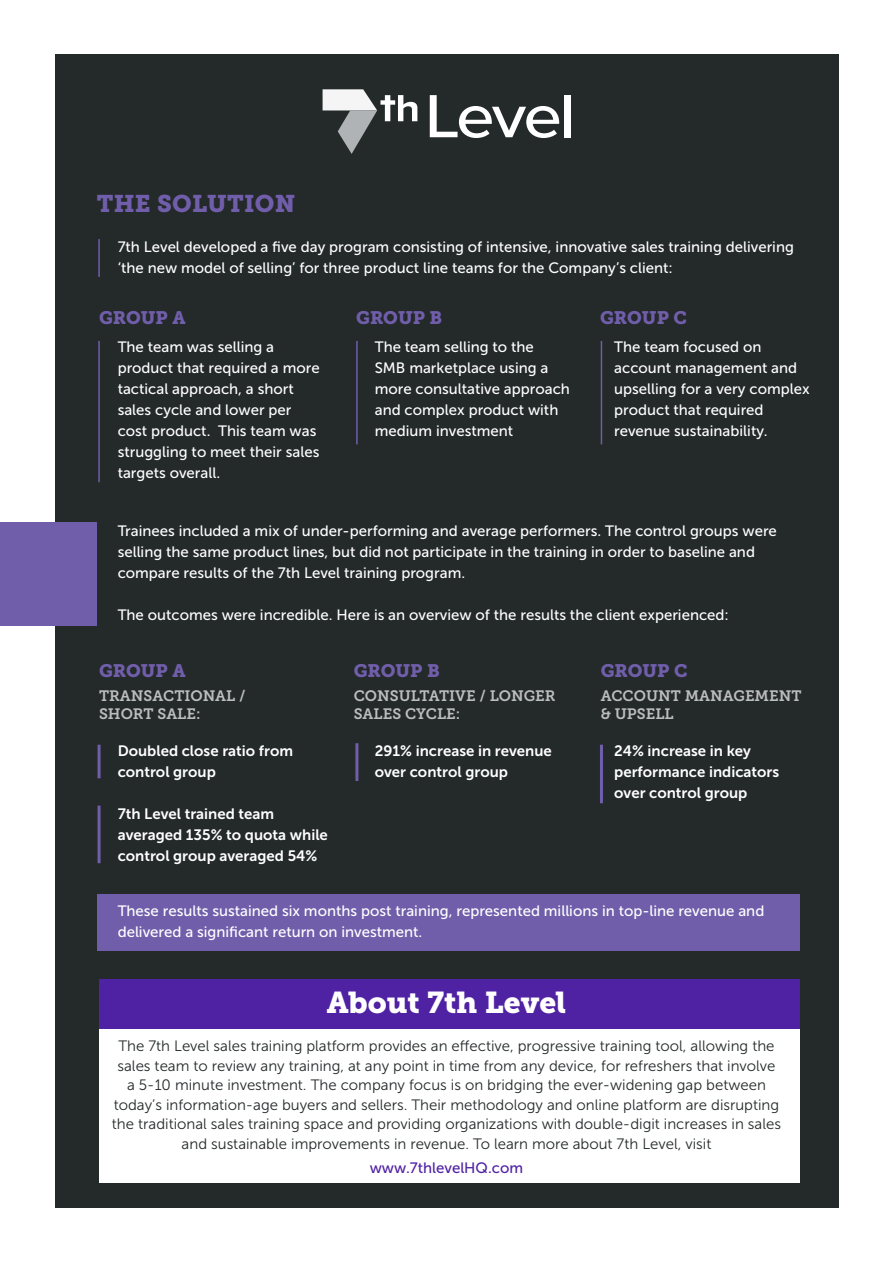
<style>
.page{position:relative;width:893px;height:1263px;background:#fff}
.page>*{position:absolute;margin:0;border:0;box-sizing:border-box;transform-origin:0 0}
.Big_Heading{font:30px "Museo Slab 900";color:#fff}
.t1{font:24px "Museo Slab 900";letter-spacing:.01em;color:#705eab}
.t2{font:18px "Museo Slab 900";color:#705eab}
.Body_Text{font:15px/21px "Museo Sans 500";color:#fff}
._11pt_Bold{font:15px/19.5px "Museo Sans 300";color:#242929;text-align:center}
.Body_Text-2{font:15px/21px "Museo Sans 700";color:#fff}
.t3{font:15px/18px "Museo Slab 700";color:#bcbdc0}
._11pt_Bold-2{font:15px "Museo Sans 500";color:#4f21a3}
</style>
<div class="page">
<div style="left:55px;top:55px;width:783px;height:1153px;background:#242929"></div>
<div style="left:99px;top:979px;width:701px;height:50px;background:#4f21a3"></div>
<div style="left:99px;top:1029px;width:701px;height:154px;background:#fff"></div>
<svg style="left:430px;top:95px;width:129px;height:43px"></svg>
<div style="left:564px;top:95px;width:6px;height:42px;background:#fff"></div>
<svg style="left:323px;top:89px;width:94px;height:65px"></svg>
<hr style="left:98px;top:239px;width:2px;height:38px;background:#705eab">
<hr style="left:98px;top:341px;width:2px;height:141px;background:#705eab">
<hr style="left:98px;top:745px;width:3px;height:33px;background:#705eab">
<hr style="left:98px;top:806px;width:3px;height:57px;background:#705eab">
<hr style="left:356px;top:341px;width:2px;height:103px;background:#705eab">
<hr style="left:355px;top:743px;width:3px;height:38px;background:#705eab">
<hr style="left:601px;top:341px;width:1px;height:103px;background:#705eab">
<hr style="left:600px;top:745px;width:3px;height:58px;background:#705eab">
<div style="left:0;top:522px;width:97px;height:104px;background:#705eab"></div>
<div style="left:97px;top:894px;width:703px;height:57px;background:#705eab"></div>
<p class="t1" style="left:97px;top:189px;width:200px">THE SOLUTION</p>
<p class="Body_Text" style="left:118px;top:236px;width:678px">7th Level developed a five day program consisting of intensive, innovative sales training delivering ‘the new model of selling’ for three product line teams for the Company’s client:</p>
<p class="t2" style="left:99px;top:308px;width:88px">GROUP A</p>
<p class="Body_Text" style="left:118px;top:337px;width:204px">The team was selling a product that required a more tactical approach, a short sales cycle and lower per cost product. This team was struggling to meet their sales targets overall.</p>
<p class="t2" style="left:356px;top:308px;width:88px">GROUP B</p>
<p class="t2" style="left:600px;top:308px;width:88px">GROUP C</p>
<p class="Body_Text" style="left:375px;top:337px;width:197px">The team selling to the<br>SMB marketplace using a more consultative approach and complex product with medium investment</p>
<p class="Body_Text" style="left:614px;top:337px;width:197px">The team focused on account management and upselling for a very complex product that required revenue sustainability.</p>
<p class="Body_Text" style="left:118px;top:521px;width:661px">Trainees included a mix of under-performing and average performers. The control groups were selling the same product lines, but did not participate in the training in order to baseline and compare results of the 7th Level training program.</p>
<p class="Body_Text" style="left:118px;top:605px;width:613px">The outcomes were incredible. Here is an overview of the results the client experienced:</p>
<p class="t2" style="left:99px;top:660px;width:88px">GROUP A</p>
<p class="t3" style="left:99px;top:687px;width:148px">TRANSACTIONAL /<br>SHORT SALE:</p>
<p class="Body_Text-2" style="left:118px;top:740px;width:177px">Doubled close ratio from control group</p>
<p class="Body_Text-2" style="left:118px;top:803px;width:212px">7th Level trained team averaged 135% to quota while control group averaged 54%</p>
<p class="t2" style="left:354px;top:660px;width:88px">GROUP B</p>
<p class="t3" style="left:354px;top:687px;width:203px">CONSULTATIVE / LONGER<br>SALES CYCLE:</p>
<p class="Body_Text-2" style="left:375px;top:740px;width:179px">291% increase in revenue over control group</p>
<p class="t2" style="left:601px;top:660px;width:88px">GROUP C</p>
<p class="t3" style="left:601px;top:687px;width:202px">ACCOUNT MANAGEMENT</p>
<p class="t3" style="left:601px;top:705px;width:75px">&amp; UPSELL</p>
<p class="Body_Text-2" style="left:614px;top:740px;width:167px">24% increase in key performance indicators over control group</p>
<p class="Body_Text" style="left:118px;top:900px;width:648px">These results sustained six months post training, represented millions in top-line revenue and delivered a significant return on investment.</p>
<p class="Big_Heading" style="left:327px;top:985px;width:241px">About 7th Level</p>
<p class="_11pt_Bold" style="left:112px;top:1036px;width:670px">The 7th Level sales training platform provides an effective, progressive training tool, allowing the sales team to review any training, at any point in time from any device, for refreshers that involve a 5-10 minute investment. The company focus is on bridging the ever-widening gap between today’s information-age buyers and sellers. Their methodology and online platform are disrupting the traditional sales training space and providing organizations with double-digit increases in sales and sustainable improvements in revenue. To learn more about 7th Level, visit</p>
<p class="_11pt_Bold-2" style="left:370px;top:1159px;width:155px">www.7thlevelHQ.com</p>
</div>
